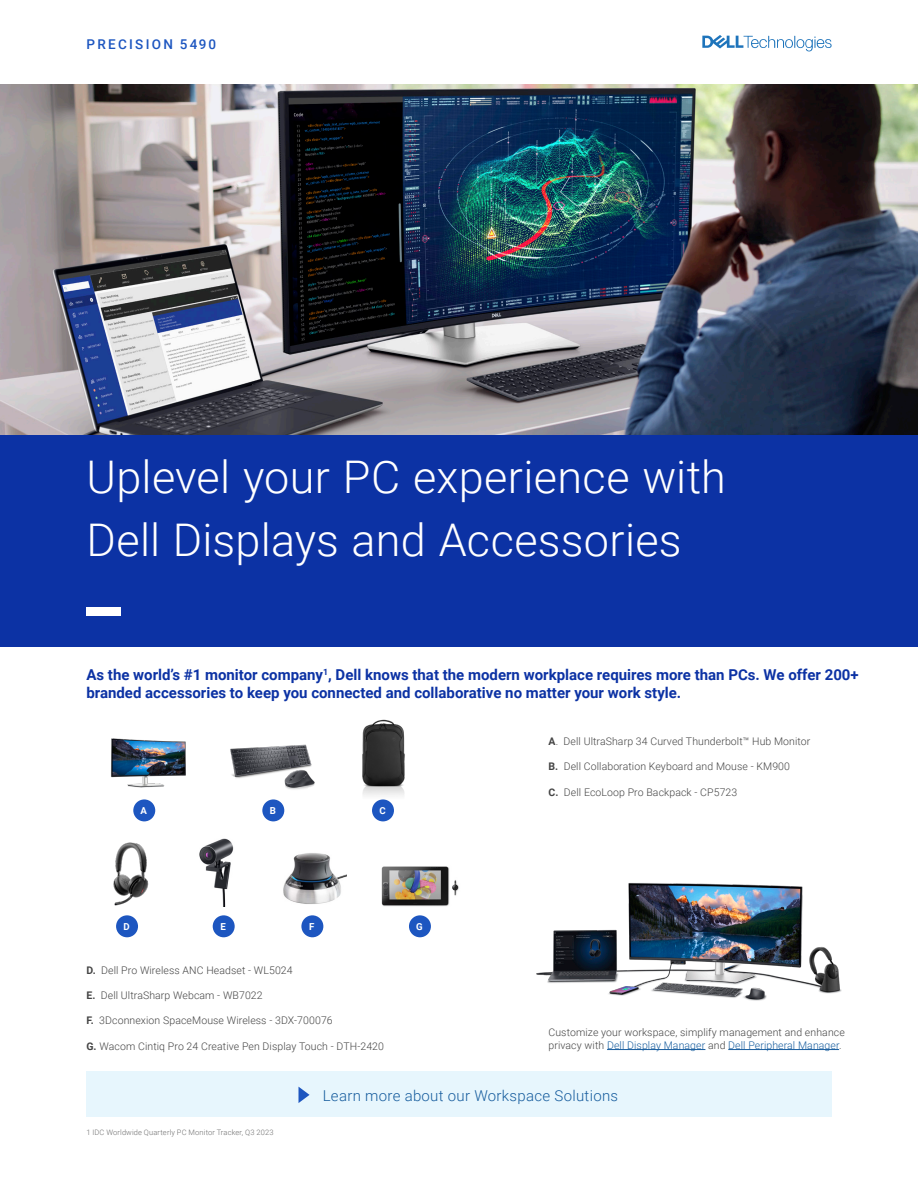
<style>
.page{position:relative;width:918px;height:1188px;background:#fff}
.page>*{position:absolute;margin:0;border:0;box-sizing:border-box;transform-origin:0 0}
.t1{font:300 45px/62.4px "Roboto";letter-spacing:.005em;color:#fff}
.t2{font:700 15px/18px "Roboto";color:#0c32a4}
.t3{font:300 15px "Roboto";letter-spacing:.02em;color:#175d9e}
.t4{font:500 13.5px "Roboto";letter-spacing:.17em;color:#1d56c0}
.t5{font:300 10.5px/12.6px "Roboto";letter-spacing:.01em;color:#444}
.t6{font:700 9.6px "Roboto";color:#fff}
.t7{font:300 7.5px "Roboto";letter-spacing:.025em;color:#6e6e6e}
.s1{font-weight:700}
.s2{color:#175d9e}
</style>
<div class="page">
<div style="left:0;top:426px;width:918px;height:221px;background:#0c32a4"></div>
<img style="left:0;top:85px;width:918px;height:350px">
<hr style="left:607px;top:1049px;width:98px;height:1px;background:#175d9e">
<hr style="left:728px;top:1049px;width:111px;height:1px;background:#175d9e">
<svg style="left:702px;top:35px;width:130px;height:16px"></svg>
<div style="left:86px;top:608px;width:34px;height:8px;background:#fff"></div>
<img style="left:536px;top:883px;width:306px;height:118px">
<div style="left:133px;top:799px;width:22px;height:22px;background:#1d56c0;border-radius:50%"></div>
<div style="left:262px;top:799px;width:22px;height:22px;background:#1d56c0;border-radius:50%"></div>
<div style="left:372px;top:799px;width:22px;height:22px;background:#1d56c0;border-radius:50%"></div>
<div style="left:116px;top:915px;width:22px;height:22px;background:#1d56c0;border-radius:50%"></div>
<div style="left:213px;top:915px;width:22px;height:22px;background:#1d56c0;border-radius:50%"></div>
<img style="left:111px;top:738px;width:75px;height:67px">
<img style="left:230px;top:744px;width:85px;height:66px">
<img style="left:362px;top:719px;width:43px;height:84px">
<img style="left:113px;top:842px;width:36px;height:64px">
<img style="left:199px;top:838px;width:35px;height:68px">
<img style="left:283px;top:853px;width:63px;height:51px">
<img style="left:381px;top:866px;width:78px;height:50px">
<div style="left:301px;top:915px;width:22px;height:22px;background:#1d56c0;border-radius:50%"></div>
<div style="left:409px;top:915px;width:22px;height:22px;background:#1d56c0;border-radius:50%"></div>
<div style="left:86px;top:1072px;width:746px;height:45px;background:#e7f6fd"></div>
<svg style="left:299px;top:1087px;width:11px;height:16px"></svg>
<p class="t4" style="left:87px;top:35px;width:131px">PRECISION 5490</p>
<p class="t1" style="left:86px;top:444px;width:641px">Uplevel your PC experience with<br>Dell Displays and Accessories</p>
<p class="t2" style="left:86px;top:665px;width:774px">As the world’s #1 monitor company<sup>1</sup>, Dell knows that the modern workplace requires more than PCs. We offer 200+ branded accessories to keep you connected and collaborative no matter your work style.</p>
<p class="t6" style="left:141px;top:804px;width:8px">A</p>
<p class="t6" style="left:270px;top:804px;width:8px">B</p>
<p class="t6" style="left:379px;top:804px;width:8px">C</p>
<p class="t6" style="left:123px;top:920px;width:8px">D</p>
<p class="t6" style="left:221px;top:920px;width:7px">E</p>
<p class="t6" style="left:309px;top:920px;width:7px">F</p>
<p class="t6" style="left:416px;top:920px;width:8px">G</p>
<p class="t5" style="left:86px;top:963px;width:208px"><span class="s1">D.</span> Dell Pro Wireless ANC Headset - WL5024</p>
<p class="t5" style="left:86px;top:989px;width:178px"><span class="s1">E.</span> Dell UltraSharp Webcam - WB7022</p>
<p class="t5" style="left:86px;top:1014px;width:248px"><span class="s1">F.</span> 3Dconnexion SpaceMouse Wireless - 3DX-700076</p>
<p class="t5" style="left:86px;top:1039px;width:299px"><span class="s1">G.</span> Wacom Cintiq Pro 24 Creative Pen Display Touch - DTH-2420</p>
<p class="t5" style="left:549px;top:735px;width:263px"><span class="s1">A</span>. Dell UltraSharp 34 Curved Thunderbolt™ Hub Monitor</p>
<p class="t5" style="left:549px;top:760px;width:243px"><span class="s1">B.</span> Dell Collaboration Keyboard and Mouse - KM900</p>
<p class="t5" style="left:549px;top:785px;width:190px"><span class="s1">C.</span> Dell EcoLoop Pro Backpack - CP5723</p>
<p class="t5" style="left:549px;top:1026px;width:298px">Customize your workspace, simplify management and enhance privacy with <span class="s2">Dell Display Manager</span> and <span class="s2">Dell Peripheral Manager</span>.</p>
<p class="t7" style="left:86px;top:1127px;width:189px">1 IDC Worldwide Quarterly PC Monitor Tracker, Q3 2023</p>
<p class="t3" style="left:323px;top:1085px;width:297px">Learn more about our Workspace Solutions</p>
</div>
